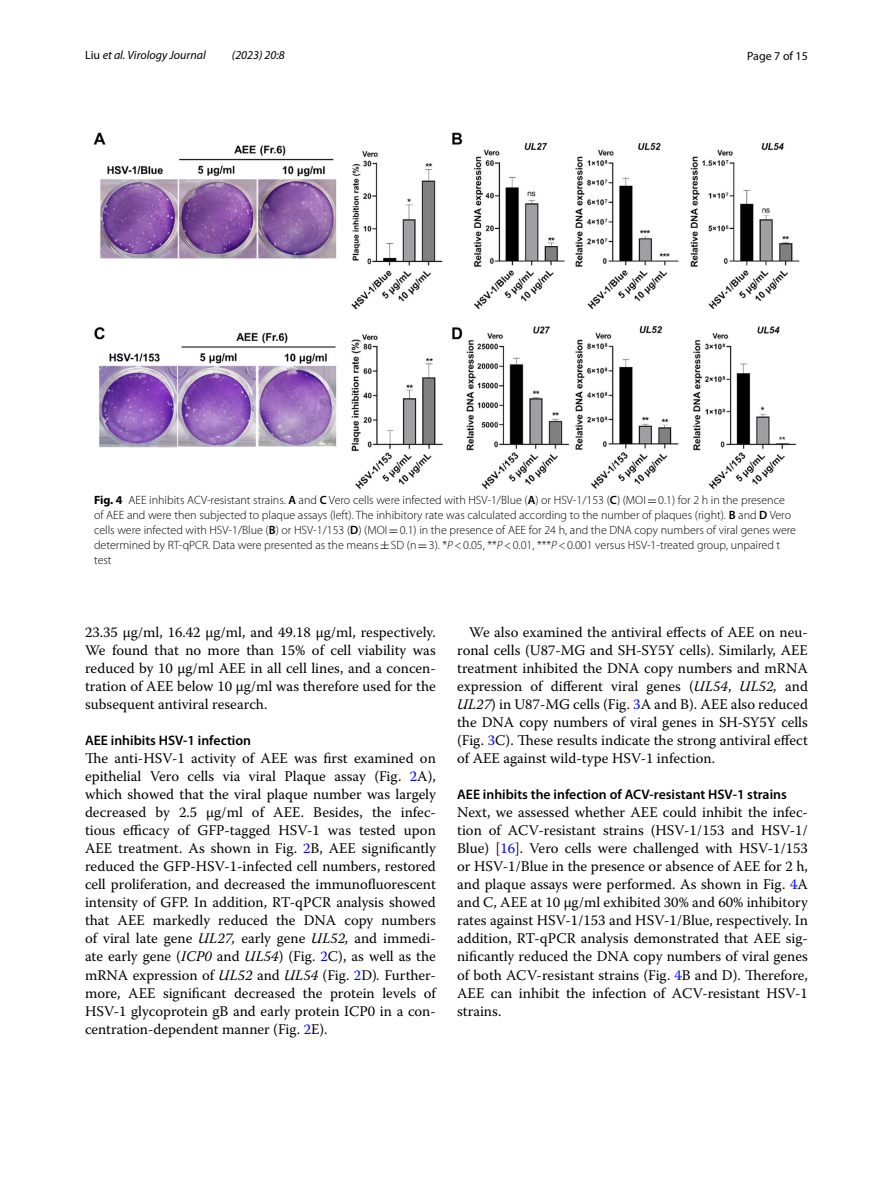
<style>
.page{position:relative;width:893px;height:1187px;background:#fff}
.page>*{position:absolute;margin:0;border:0;box-sizing:border-box;transform-origin:0 0}
.t1{font:14.7px/18px "Warnock Pro";color:#000;text-align:justify}
.t2{font:600 13.8px "Myriad Pro";color:#000}
.t3{font:300 12px/15px "Myriad Pro";color:#000}
.t4{font:italic 12px "Myriad Pro";color:#000}
.t5{font:12px "Myriad Pro";color:#000}
.s1{font-style:normal}
.s2{font-weight:700}
.s3{font-weight:600}
.s4{font-family:"MTSY";font-weight:400}
.s5{font-style:italic}
.s6{color:#00f}
</style>
<div class="page">
<img style="left:94px;top:133px;width:705px;height:356px">
<p class="t4" style="left:85px;top:48px;width:122px"><span class="s1">Liu</span> et al. Virology Journal</p>
<p class="t4" style="left:232px;top:48px;width:54px">(2023) 20:8</p>
<p class="t5" style="left:747px;top:48px;width:62px">Page 7 of 15</p>
<p class="t3" style="left:94px;top:493px;width:703px"><span class="s2">Fig. 4</span> AEE inhibits ACV-resistant strains. <span class="s3">A</span> and <span class="s3">C</span> Vero cells were infected with HSV-1/Blue (<span class="s3">A</span>) or HSV-1/153 (<span class="s3">C</span>) (MOI<span class="s4">=</span>0.1) for 2 h in the presence of AEE and were then subjected to plaque assays (left). The inhibitory rate was calculated according to the number of plaques (right). <span class="s3">B</span> and <span class="s3">D</span> Vero cells were infected with HSV-1/Blue (<span class="s3">B</span>) or HSV-1/153 (<span class="s3">D</span>) (MOI<span class="s4">=</span>0.1) in the presence of AEE for 24 h, and the DNA copy numbers of viral genes were determined by RT-qPCR. Data were presented as the means<span class="s4">±</span>SD (n<span class="s4">=</span>3). *<span class="s5">P</span>&lt;0.05, **<span class="s5">P</span>&lt;0.01, ***<span class="s5">P</span>&lt;0.001 versus HSV-1-treated group, unpaired t test</p>
<p class="t1" style="left:85px;top:623px;width:352px">23.35 μg/ml, 16.42 μg/ml, and 49.18 μg/ml, respectively.<br>We found that no more than 15% of cell viability was reduced by 10 μg/ml AEE in all cell lines, and a concen&shy;tration of AEE below 10 μg/ml was therefore used for the subsequent antiviral research.</p>
<p class="t2" style="left:85px;top:732px;width:168px">AEE inhibits HSV‑1 infection</p>
<p class="t1" style="left:85px;top:749px;width:352px">The anti-HSV-1 activity of AEE was first examined on epithelial Vero cells via viral Plaque assay (Fig. <span class="s6">2</span>A), which showed that the viral plaque number was largely decreased by 2.5 μg/ml of AEE. Besides, the infec&shy;tious efficacy of GFP-tagged HSV-1 was tested upon AEE treatment. As shown in Fig. <span class="s6">2</span>B, AEE significantly reduced the GFP-HSV-1-infected cell numbers, restored cell proliferation, and decreased the immunofluorescent intensity of GFP. In addition, RT-qPCR analysis showed that AEE markedly reduced the DNA copy numbers of viral late gene <span class="s5">UL27,</span> early gene <span class="s5">UL52,</span> and immedi&shy;ate early gene (<span class="s5">ICP0</span> and <span class="s5">UL54</span>) (Fig. <span class="s6">2</span>C), as well as the mRNA expression of <span class="s5">UL52</span> and <span class="s5">UL54</span> (Fig. <span class="s6">2</span>D)<span class="s5">.</span> Further&shy;more, AEE significant decreased the protein levels of HSV-1 glycoprotein gB and early protein ICP0 in a con&shy;centration-dependent manner (Fig. <span class="s6">2</span>E).</p>
<p class="t1" style="left:457px;top:623px;width:352px;text-indent:12px">We also examined the antiviral effects of AEE on neu&shy;ronal cells (U87-MG and SH-SY5Y cells). Similarly, AEE treatment inhibited the DNA copy numbers and mRNA expression of different viral genes (<span class="s5">UL54</span>, <span class="s5">UL52,</span> and <span class="s5">UL27</span>) in U87-MG cells (Fig. <span class="s6">3</span>A and B). AEE also reduced the DNA copy numbers of viral genes in SH-SY5Y cells (Fig. <span class="s6">3</span>C). These results indicate the strong antiviral effect of AEE against wild-type HSV-1 infection.</p>
<p class="t2" style="left:457px;top:786px;width:331px">AEE inhibits the infection of ACV‑resistant HSV‑1 strains</p>
<p class="t1" style="left:457px;top:803px;width:352px">Next, we assessed whether AEE could inhibit the infec&shy;tion of ACV-resistant strains (HSV-1/153 and HSV-1/ Blue) [<span class="s6">16</span>]. Vero cells were challenged with HSV-1/153 or HSV-1/Blue in the presence or absence of AEE for 2 h, and plaque assays were performed. As shown in Fig. <span class="s6">4</span>A and C, AEE at 10 μg/ml exhibited 30% and 60% inhibitory rates against HSV-1/153 and HSV-1/Blue, respectively. In addition, RT-qPCR analysis demonstrated that AEE sig&shy;nificantly reduced the DNA copy numbers of viral genes of both ACV-resistant strains (Fig. <span class="s6">4</span>B and D). Therefore, AEE can inhibit the infection of ACV-resistant HSV-1 strains.</p>
</div>
